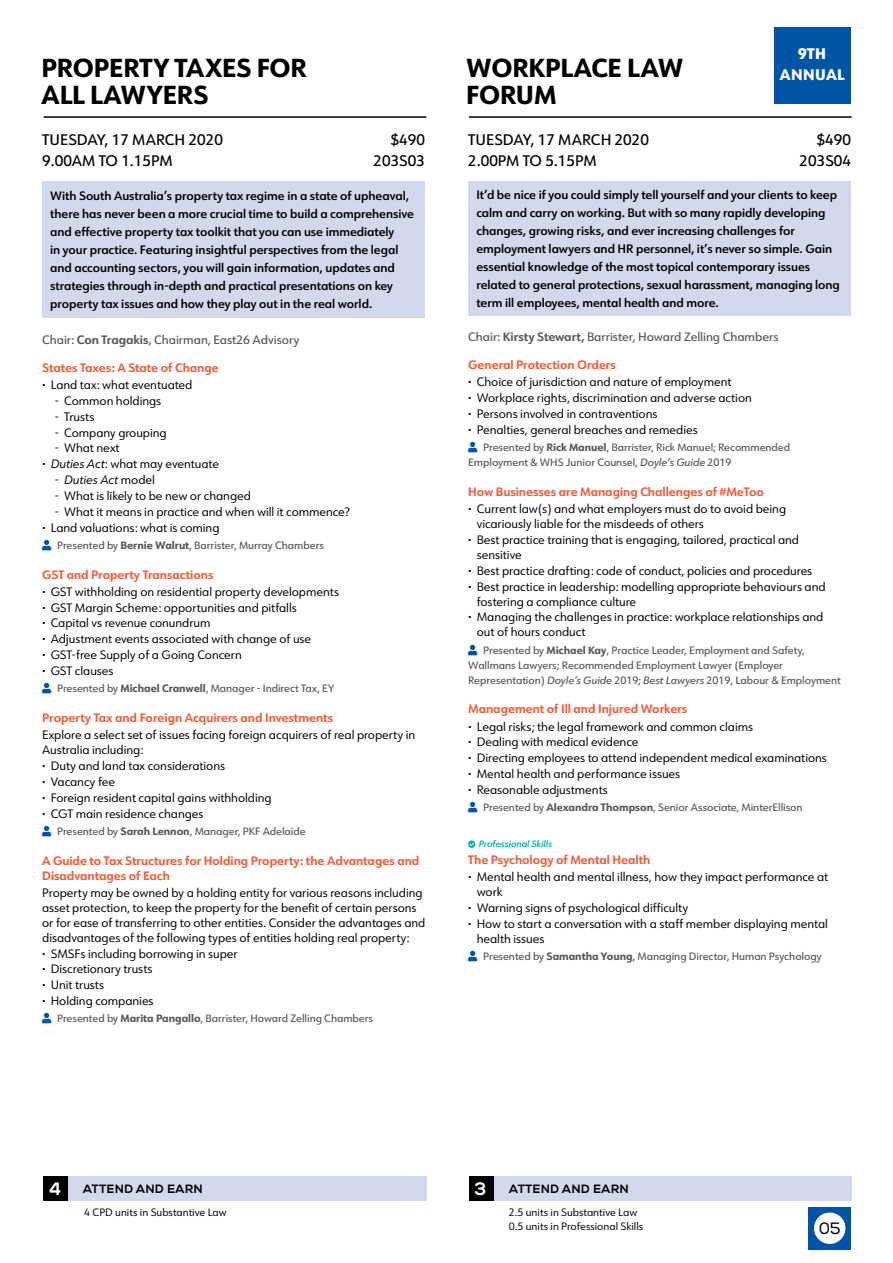
<style>
.page{position:relative;width:893px;height:1263px;background:#fff}
.page>*{position:absolute;margin:0;border:0;box-sizing:border-box;transform-origin:0 0}
.t1{font:800 25.5px/27px "URW Form";letter-spacing:-.005em;color:#000}
.t2{font:18px "Nexa X Bold";color:#fff}
.t3{font:16.35px "Nexa";color:#000}
.t4{font:500 15px "URW Form";color:#000}
.t5{font:800 15px/21px "URW Form";letter-spacing:.03em;color:#fff;text-align:center}
.t6{font:12px/15.9px "URW Form";letter-spacing:-.005em;color:#000}
.t7{font:600 12px/18px "URW Form";letter-spacing:-.005em;color:#000}
.t8{font:700 12px/17.1px "URW Form";letter-spacing:-.005em;color:#f15d3a}
.t9{font:500 12px "URW Form";letter-spacing:-.005em;color:#58595b}
.t10{font:12px "Nexa X Bold";letter-spacing:.015em;color:#000}
.t11{font:italic 12px "URW Form";letter-spacing:-.005em;color:#000}
.t12{font:500 10.5px/15px "URW Form";letter-spacing:-.005em;color:#58595b}
.t13{font:10.5px/13.5px "URW Form";color:#000}
.t14{font:italic 600 9px "URW Form";letter-spacing:-.005em;color:#00b2a5}
.s1{font-weight:700}
.s2{color:#000}
.s3{font-weight:400;color:#000}
.s4{font-style:italic}
.s5{font-style:normal}
.s6{font-weight:800}
.s7{font-weight:700;color:#f15d3a}
.s8{font-size:18px;color:#fff}
</style>
<div class="page">
<div style="left:808px;top:1207px;width:43px;height:42px;background:#0054a6"></div>
<div style="left:814px;top:1212px;width:31px;height:32px;background:#fff;border-radius:50%"></div>
<hr style="left:44px;top:116px;width:382px;height:2px;background:#000">
<hr style="left:469px;top:116px;width:383px;height:2px;background:#000">
<div style="left:42px;top:181px;width:383px;height:137px;background:#d3d8ed"></div>
<div style="left:468px;top:181px;width:383px;height:134px;background:#d3d8ed"></div>
<div style="left:469px;top:1176px;width:383px;height:24px;background:#d3d8ed"></div>
<div style="left:44px;top:1176px;width:382px;height:24px;background:#d3d8ed"></div>
<div style="left:44px;top:1176px;width:24px;height:24px;background:#000"></div>
<div style="left:469px;top:1176px;width:24px;height:24px;background:#000"></div>
<div style="left:774px;top:27px;width:76px;height:77px;background:#0054a6"></div>
<h1 class="t1" style="left:42px;top:53px;width:266px">PROPERTY TAXES FOR<br>ALL LAWYERS</h1>
<h1 class="t1" style="left:466px;top:53px;width:219px">WORKPLACE LAW<br>FORUM</h1>
<p class="t5" style="left:780px;top:43px;width:66px">9TH<br>ANNUAL</p>
<p class="t4" style="left:42px;top:129px;width:182px">TUESDAY, 17 MARCH 2020</p>
<p class="t4" style="left:391px;top:129px;width:36px">$490</p>
<p class="t4" style="left:42px;top:150px;width:132px">9.00AM TO 1.15PM</p>
<p class="t4" style="left:374px;top:150px;width:53px">203S03</p>
<p class="t7" style="left:50px;top:187px;width:365px">With South Australia’s property tax regime in a state of upheaval, there has never been a more crucial time to build a comprehensive and effective property tax toolkit that you can use immediately<br>in your practice. Featuring insightful perspectives from the legal and accounting sectors, you will gain information, updates and strategies through in-depth and practical presentations on key property tax issues and how they play out in the real world.</p>
<p class="t9" style="left:42px;top:332px;width:259px">Chair: <span class="s1">Con Tragakis</span>, Chairman, East26 Advisory</p>
<p class="t8" style="left:42px;top:358px;width:178px">States Taxes: A State of Change <span class="s2">·</span> <span class="s3">Land tax: what eventuated</span></p>
<p class="t6" style="left:55px;top:392px;width:108px">- Common holdings</p>
<p class="t6" style="left:55px;top:408px;width:41px">- Trusts</p>
<p class="t6" style="left:55px;top:424px;width:113px">- Company grouping</p>
<p class="t6" style="left:42px;top:440px;width:178px;text-indent:13px">- What next<br><span class="s1">·</span> <span class="s4">Duties Act</span>: what may eventuate</p>
<p class="t11" style="left:55px;top:472px;width:101px"><span class="s5">-</span> Duties Act <span class="s5">model</span></p>
<p class="t6" style="left:55px;top:487px;width:198px">- What is likely to be new or changed</p>
<p class="t6" style="left:42px;top:503px;width:309px;text-indent:13px">- What it means in practice and when will it commence? <span class="s1">·</span> Land valuations: what is coming</p>
<p class="t12" style="left:57px;top:537px;width:268px">Presented by <span class="s6">Bernie Walrut</span>, Barrister, Murray Chambers</p>
<p class="t6" style="left:42px;top:565px;width:298px;line-height:17.1px"><span class="s7">GST and Property Transactions<br></span><span class="s1">·</span> GST withholding on residential property developments</p>
<p class="t6" style="left:42px;top:599px;width:271px"><span class="s1">·</span> GST Margin Scheme: opportunities and pitfalls<br><span class="s1">·</span> Capital vs revenue conundrum<br><span class="s1">·</span> Adjustment events associated with change of use <span class="s1">·</span> GST-free Supply of a Going Concern<br><span class="s1">·</span> GST clauses</p>
<p class="t12" style="left:57px;top:680px;width:279px">Presented by <span class="s6">Michael Cranwell</span>, Manager - Indirect Tax, EY</p>
<p class="t8" style="left:42px;top:709px;width:293px">Property Tax and Foreign Acquirers and Investments</p>
<p class="t6" style="left:42px;top:727px;width:375px">Explore a select set of issues facing foreign acquirers of real property in Australia including:<br><span class="s1">·</span> Duty and land tax considerations<br><span class="s1">·</span> Vacancy fee<br><span class="s1">·</span> Foreign resident capital gains withholding<br><span class="s1">·</span> CGT main residence changes</p>
<p class="t12" style="left:57px;top:823px;width:250px">Presented by <span class="s6">Sarah Lennon</span>, Manager, PKF Adelaide</p>
<p class="t8" style="left:42px;top:852px;width:379px;line-height:15px">A Guide to Tax Structures for Holding Property: the Advantages and<br>Disadvantages of Each</p>
<p class="t6" style="left:42px;top:884px;width:385px;line-height:15.5px">Property may be owned by a holding entity for various reasons including asset protection, to keep the property for the benefit of certain persons or for ease of transferring to other entities. Consider the advantages and disadvantages of the following types of entities holding real property:<br><span class="s1">·</span> SMSFs including borrowing in super<br><span class="s1">·</span> Discretionary trusts<br><span class="s1">·</span> Unit trusts<br><span class="s1">·</span> Holding companies</p>
<p class="t12" style="left:57px;top:1011px;width:318px">Presented by <span class="s6">Marita Pangallo</span>, Barrister, Howard Zelling Chambers</p>
<p class="t4" style="left:468px;top:129px;width:182px">TUESDAY, 17 MARCH 2020</p>
<p class="t4" style="left:817px;top:129px;width:36px">$490</p>
<p class="t4" style="left:468px;top:150px;width:130px">2.00PM TO 5.15PM</p>
<p class="t4" style="left:800px;top:150px;width:53px">203S04</p>
<p class="t7" style="left:476px;top:186px;width:365px">It’d be nice if you could simply tell yourself and your clients to keep calm and carry on working. But with so many rapidly developing changes, growing risks, and ever increasing challenges for employment lawyers and HR personnel, it’s never so simple. Gain essential knowledge of the most topical contemporary issues related to general protections, sexual harassment, managing long term ill employees, mental health and more.</p>
<p class="t9" style="left:468px;top:329px;width:312px">Chair: <span class="s1">Kirsty Stewart,</span> Barrister, Howard Zelling Chambers</p>
<p class="t6" style="left:468px;top:356px;width:265px;line-height:17.1px"><span class="s7">General Protection Orders<br></span><span class="s1">·</span> Choice of jurisdiction and nature of employment</p>
<p class="t6" style="left:468px;top:389px;width:285px"><span class="s1">·</span> Workplace rights, discrimination and adverse action <span class="s1">·</span> Persons involved in contraventions<br><span class="s1">·</span> Penalties, general breaches and remedies</p>
<p class="t12" style="left:468px;top:439px;width:323px;text-indent:15px">Presented by <span class="s6">Rick Manuel</span>, Barrister, Rick Manuel; Recommended<br>Employment &amp; WHS Junior Counsel, <span class="s4">Doyle’s Guide</span> 2019</p>
<p class="t6" style="left:468px;top:483px;width:319px;line-height:17.1px"><span class="s7">How Businesses are Managing Challenges of #MeToo<br></span><span class="s1">·</span> Current law(s) and what employers must do to avoid being</p>
<p class="t6" style="left:477px;top:515px;width:229px">vicariously liable for the misdeeds of others</p>
<p class="t6" style="left:468px;top:531px;width:332px"><span class="s1">·</span> Best practice training that is engaging, tailored, practical and</p>
<p class="t6" style="left:477px;top:546px;width:47px">sensitive</p>
<p class="t6" style="left:468px;top:562px;width:346px"><span class="s1">·</span> Best practice drafting: code of conduct, policies and procedures</p>
<p class="t6" style="left:468px;top:578px;width:359px"><span class="s1">·</span> Best practice in leadership: modelling appropriate behaviours and</p>
<p class="t6" style="left:477px;top:593px;width:161px">fostering a compliance culture</p>
<p class="t6" style="left:468px;top:609px;width:357px"><span class="s1">·</span> Managing the challenges in practice: workplace relationships and</p>
<p class="t6" style="left:477px;top:624px;width:110px">out of hours conduct</p>
<p class="t12" style="left:468px;top:642px;width:374px;text-indent:15px">Presented by <span class="s6">Michael Kay</span>, Practice Leader, Employment and Safety,<br>Wallmans Lawyers; Recommended Employment Lawyer (Employer<br>Representation) <span class="s4">Doyle’s Guide</span> 2019; <span class="s4">Best Lawyers</span> 2019, Labour &amp; Employment</p>
<p class="t6" style="left:468px;top:700px;width:286px;line-height:17.1px"><span class="s7">Management of Ill and Injured Workers<br></span><span class="s1">·</span> Legal risks; the legal framework and common claims</p>
<p class="t6" style="left:468px;top:734px;width:360px"><span class="s1">·</span> Dealing with medical evidence<br><span class="s1">·</span> Directing employees to attend independent medical examinations <span class="s1">·</span> Mental health and performance issues<br><span class="s1">·</span> Reasonable adjustments</p>
<p class="t12" style="left:483px;top:799px;width:321px">Presented by <span class="s6">Alexandra Thompson</span>, Senior Associate, MinterEllison</p>
<p class="t14" style="left:479px;top:837px;width:75px">Professional Skills</p>
<p class="t6" style="left:468px;top:851px;width:361px;line-height:17.1px"><span class="s7">The Psychology of Mental Health<br></span><span class="s1">·</span> Mental health and mental illness, how they impact performance at</p>
<p class="t6" style="left:477px;top:883px;width:27px">work</p>
<p class="t6" style="left:468px;top:899px;width:222px"><span class="s1">·</span> Warning signs of psychological difficulty</p>
<p class="t6" style="left:468px;top:915px;width:361px"><span class="s1">·</span> How to start a conversation with a staff member displaying mental</p>
<p class="t6" style="left:477px;top:930px;width:69px">health issues</p>
<p class="t12" style="left:483px;top:948px;width:340px">Presented by <span class="s6">Samantha Young</span>, Managing Director, Human Psychology</p>
<h2 class="t2" style="left:474px;top:1177px;width:14px">3</h2>
<p class="t10" style="left:49px;top:1181px;width:155px"><span class="s8">4</span> ATTEND AND EARN</p>
<p class="t10" style="left:509px;top:1181px;width:122px">ATTEND AND EARN</p>
<p class="t13" style="left:509px;top:1205px;width:136px">2.5 units in Substantive Law<br>0.5 units in Professional Skills</p>
<p class="t13" style="left:84px;top:1205px;width:144px">4 CPD units in Substantive Law</p>
<h3 class="t3" style="left:819px;top:1218px;width:23px">05</h3>
</div>
